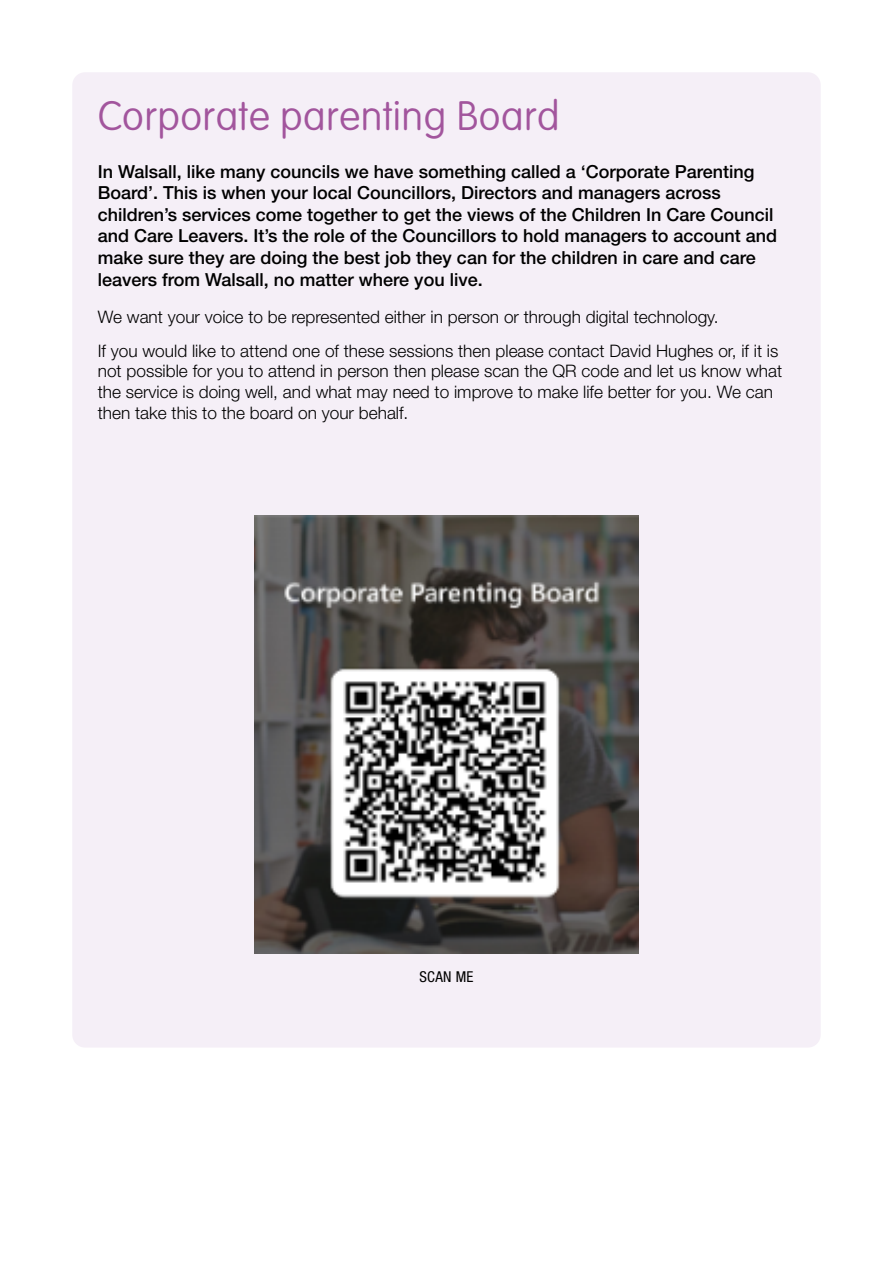
<style>
.page{position:relative;width:893px;height:1263px;background:#fff}
.page>*{position:absolute;margin:0;border:0;box-sizing:border-box;transform-origin:0 0}
.Heading_3{font:100 40.5px "VAG Rounded Std";letter-spacing:.01em;color:#a2559d}
.t1{font:500 18px/21.6px "Helvetica Neue LT Std";color:#000}
.t2{font:300 17.25px/20.7px "Helvetica Neue LT Std";color:#000}
.t3{font:condensed 15px "Helvetica Neue LT Std";letter-spacing:.02em;color:#000}
</style>
<div class="page">
<div style="left:72px;top:72px;width:749px;height:975px;background:#f5eff7;border-radius:13px"></div>
<img style="left:255px;top:515px;width:383px;height:438px">
<h3 class="Heading_3" style="left:98px;top:93px;width:463px">Corporate parenting Board</h3>
<p class="t1" style="left:98px;top:160px;width:681px">In Walsall, like many councils we have something called a ‘Corporate Parenting Board’. This is when your local Councillors, Directors and managers across children’s services come together to get the views of the Children In Care Council and Care Leavers. It’s the role of the Councillors to hold managers to account and make sure they are doing the best job they can for the children in care and care leavers from Walsall, no matter where you live.</p>
<p class="t2" style="left:98px;top:306px;width:622px">We want your voice to be represented either in person or through digital technology.</p>
<p class="t2" style="left:98px;top:340px;width:686px">If you would like to attend one of these sessions then please contact David Hughes or, if it is not possible for you to attend in person then please scan the QR code and let us know what the service is doing well, and what may need to improve to make life better for you. We can then take this to the board on your behalf.</p>
<p class="t3" style="left:419px;top:968px;width:56px">SCAN ME</p>
</div>
